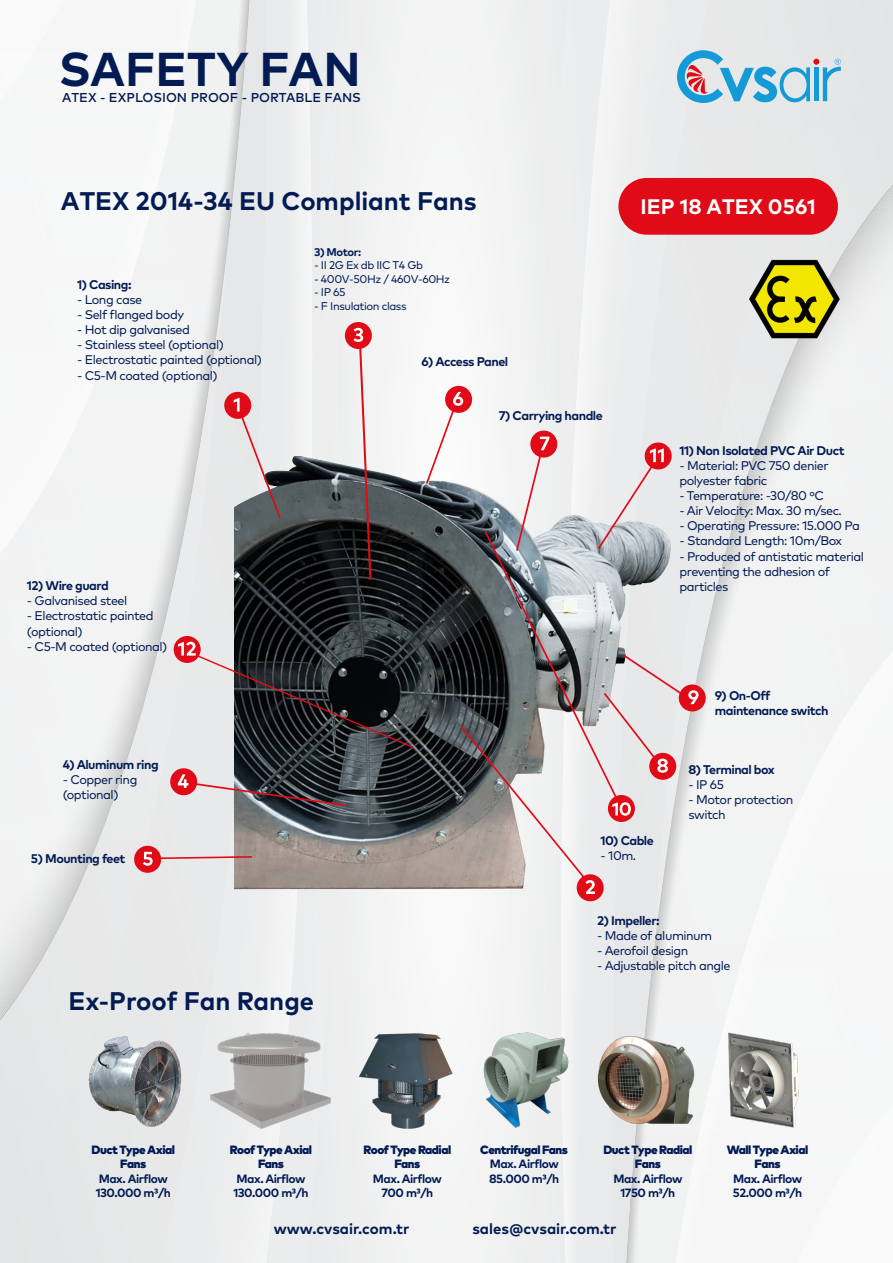
<style>
.page{position:relative;width:893px;height:1263px;background:#f3f3f3}
.page>*{position:absolute;margin:0;border:0;box-sizing:border-box;transform-origin:0 0}
.t1{font:700 47.4px "Mark Pro";color:#031b53}
.t2{font:700 25.5px "Mark Pro";color:#031b53}
.t3{font:700 21px "Mark Pro";color:#fff}
.t4{font:700 15px "Mark Pro";color:#031b53}
.t5{font:500 12.9px "Mark Pro";color:#031b53}
.t6{font:12.6px/15.1px "Mark Pro";letter-spacing:-.04em;color:#021b54}
.t7{font:700 12.6px/15.1px "Mark Pro";letter-spacing:-.04em;color:#021b54}
.t8{font:700 12px/14.4px "Mark Pro";letter-spacing:-.04em;color:#021b54}
.t9{font:900 12px/14.4px "Mark Pro";letter-spacing:-.04em;color:#021b54;text-align:center}
.t10{font:11.25px "Mark Pro";letter-spacing:-.04em;color:#021b54}
.t11{font:700 11.25px "Mark Pro";color:#021b54}
</style>
<div class="page">
<div style="left:718px;top:0;width:175px;height:107px;background:#e5e6e7"></div>
<svg style="left:718px;top:231px;width:175px;height:342px"></svg>
<div style="left:0;top:1116px;width:132px;height:147px;background:#e5e6e7"></div>
<svg style="left:0;top:684px;width:132px;height:307px"></svg>
<svg style="left:612px;top:0;width:106px;height:1263px"></svg>
<svg style="left:132px;top:0;width:134px;height:1263px"></svg>
<svg style="left:677px;top:50px;width:164px;height:53px"></svg>
<img style="left:235px;top:392px;width:448px;height:521px">
<div style="left:224px;top:392px;width:27px;height:27px;background:#e10b17;border-radius:50%"></div>
<svg style="left:234px;top:398px;width:47px;height:120px"></svg>
<div style="left:345px;top:322px;width:27px;height:27px;background:#e10b17;border-radius:50%"></div>
<svg style="left:353px;top:328px;width:18px;height:252px"></svg>
<div style="left:445px;top:386px;width:27px;height:27px;background:#e10b17;border-radius:50%"></div>
<div style="left:679px;top:684px;width:27px;height:27px;background:#e10b17;border-radius:50%"></div>
<svg style="left:688px;top:690px;width:11px;height:14px"></svg>
<div style="left:577px;top:874px;width:27px;height:27px;background:#e10b17;border-radius:50%"></div>
<svg style="left:426px;top:392px;width:255px;height:502px"></svg>
<div style="left:134px;top:846px;width:27px;height:27px;background:#e10b17;border-radius:50%"></div>
<svg style="left:143px;top:852px;width:109px;height:14px"></svg>
<div style="left:170px;top:768px;width:27px;height:27px;background:#e10b17;border-radius:50%"></div>
<svg style="left:178px;top:774px;width:167px;height:32px"></svg>
<div style="left:174px;top:636px;width:27px;height:27px;background:#e10b17;border-radius:50%"></div>
<svg style="left:178px;top:642px;width:235px;height:106px"></svg>
<img style="left:69px;top:1032px;width:130px;height:98px">
<img style="left:483px;top:1032px;width:86px;height:96px">
<img style="left:597px;top:1035px;width:103px;height:88px">
<img style="left:195px;top:1032px;width:137px;height:97px">
<img style="left:728px;top:1032px;width:71px;height:96px">
<img style="left:359px;top:1033px;width:94px;height:96px">
<img style="left:731px;top:254px;width:125px;height:94px">
<div style="left:618px;top:178px;width:220px;height:57px;background:#e10b17;border-radius:28px"></div>
<h1 class="t1" style="left:59px;top:33px;width:303px">SAFETY FAN</h1>
<p class="t5" style="left:62px;top:88px;width:300px">ATEX - EXPLOSION PROOF - PORTABLE FANS</p>
<h2 class="t2" style="left:61px;top:182px;width:417px">ATEX 2014-34 EU Compliant Fans</h2>
<p class="t7" style="left:77px;top:276px;width:56px">1) Casing:</p>
<p class="t6" style="left:77px;top:291px;width:67px">- Long case</p>
<p class="t6" style="left:77px;top:306px;width:108px">- Self flanged body</p>
<p class="t6" style="left:77px;top:321px;width:114px">- Hot dip galvanised</p>
<p class="t6" style="left:77px;top:336px;width:148px">- Stainless steel (optional)</p>
<p class="t6" style="left:77px;top:351px;width:186px">- Electrostatic painted (optional)</p>
<p class="t6" style="left:77px;top:366px;width:142px">- C5-M coated (optional)</p>
<p class="t11" style="left:314px;top:243px;width:48px">3) Motor:</p>
<p class="t10" style="left:314px;top:257px;width:110px">- II 2G Ex db IIC T4 Gb</p>
<p class="t10" style="left:314px;top:270px;width:137px">- 400V-50Hz / 460V-60Hz</p>
<p class="t10" style="left:314px;top:284px;width:33px">- IP 65</p>
<p class="t10" style="left:314px;top:297px;width:94px">- F Insulation class</p>
<p class="t7" style="left:422px;top:353px;width:88px">6) Access Panel</p>
<p class="t7" style="left:499px;top:407px;width:106px">7) Carrying handle</p>
<p class="t7" style="left:27px;top:577px;width:83px">12) Wire guard</p>
<p class="t6" style="left:27px;top:592px;width:102px">- Galvanised steel</p>
<p class="t6" style="left:27px;top:607px;width:128px">- Electrostatic painted (optional)</p>
<p class="t6" style="left:27px;top:638px;width:142px">- C5-M coated (optional)</p>
<p class="t7" style="left:63px;top:756px;width:98px">4) Aluminum ring</p>
<p class="t6" style="left:63px;top:771px;width:76px">- Copper ring (optional)</p>
<h3 class="t3" style="left:640px;top:191px;width:177px">IEP 18 ATEX 0561</h3>
<p class="t7" style="left:679px;top:442px;width:167px">11) Non Isolated PVC Air Duct</p>
<p class="t6" style="left:679px;top:457px;width:151px">- Material: PVC 750 denier polyester fabric</p>
<p class="t6" style="left:679px;top:487px;width:146px">- Temperature: -30/80 ºC</p>
<p class="t6" style="left:679px;top:502px;width:164px">- Air Velocity: Max. 30 m/sec.</p>
<p class="t6" style="left:679px;top:517px;width:182px">- Operating Pressure: 15.000 Pa</p>
<p class="t6" style="left:679px;top:532px;width:164px">- Standard Length: 10m/Box</p>
<p class="t6" style="left:679px;top:547px;width:186px">- Produced of antistatic material preventing the adhesion of particles</p>
<p class="t7" style="left:715px;top:687px;width:115px">9) On-Off maintenance switch</p>
<p class="t7" style="left:688px;top:761px;width:88px">8) Terminal box</p>
<p class="t6" style="left:688px;top:776px;width:37px">- IP 65</p>
<p class="t6" style="left:688px;top:791px;width:106px">- Motor protection switch</p>
<p class="t7" style="left:31px;top:850px;width:96px">5) Mounting feet</p>
<h2 class="t2" style="left:69px;top:981px;width:247px">Ex-Proof Fan Range</h2>
<p class="t7" style="left:601px;top:832px;width:55px">10) Cable</p>
<p class="t6" style="left:601px;top:847px;width:37px">- 10m.</p>
<p class="t7" style="left:597px;top:912px;width:64px">2) Impeller:</p>
<p class="t6" style="left:597px;top:927px;width:117px">- Made of aluminum</p>
<p class="t6" style="left:597px;top:942px;width:93px">- Aerofoil design</p>
<p class="t6" style="left:597px;top:957px;width:135px">- Adjustable pitch angle</p>
<p class="t9" style="left:92px;top:1141px;width:85px">Duct Type Axial<br>Fans</p>
<p class="t8" style="left:96px;top:1170px;width:77px">Max. Airflow<br>130.000 m3/h</p>
<p class="t9" style="left:230px;top:1141px;width:84px">Roof Type Axial<br>Fans</p>
<p class="t8" style="left:233px;top:1170px;width:77px">Max. Airflow<br>130.000 m3/h</p>
<p class="t9" style="left:364px;top:1141px;width:89px">Roof Type Radial<br>Fans</p>
<p class="t8" style="left:373px;top:1170px;width:71px;text-align:center">Max. Airflow<br>700 m3/h</p>
<p class="t9" style="left:480px;top:1141px;width:89px">Centrifugal Fans</p>
<p class="t8" style="left:489px;top:1156px;width:72px">Max. Airflow<br>85.000 m3/h</p>
<p class="t9" style="left:603px;top:1141px;width:90px">Duct Type Radial<br>Fans</p>
<p class="t8" style="left:613px;top:1170px;width:71px;text-align:center">Max. Airflow<br>1750 m3/h</p>
<p class="t9" style="left:727px;top:1141px;width:83px">Wall Type Axial<br>Fans</p>
<p class="t8" style="left:733px;top:1170px;width:71px">Max. Airflow<br>52.000 m3/h</p>
<p class="t4" style="left:274px;top:1217px;width:137px">www.cvsair.com.tr</p>
<p class="t4" style="left:472px;top:1217px;width:146px">sales@cvsair.com.tr</p>
</div>
